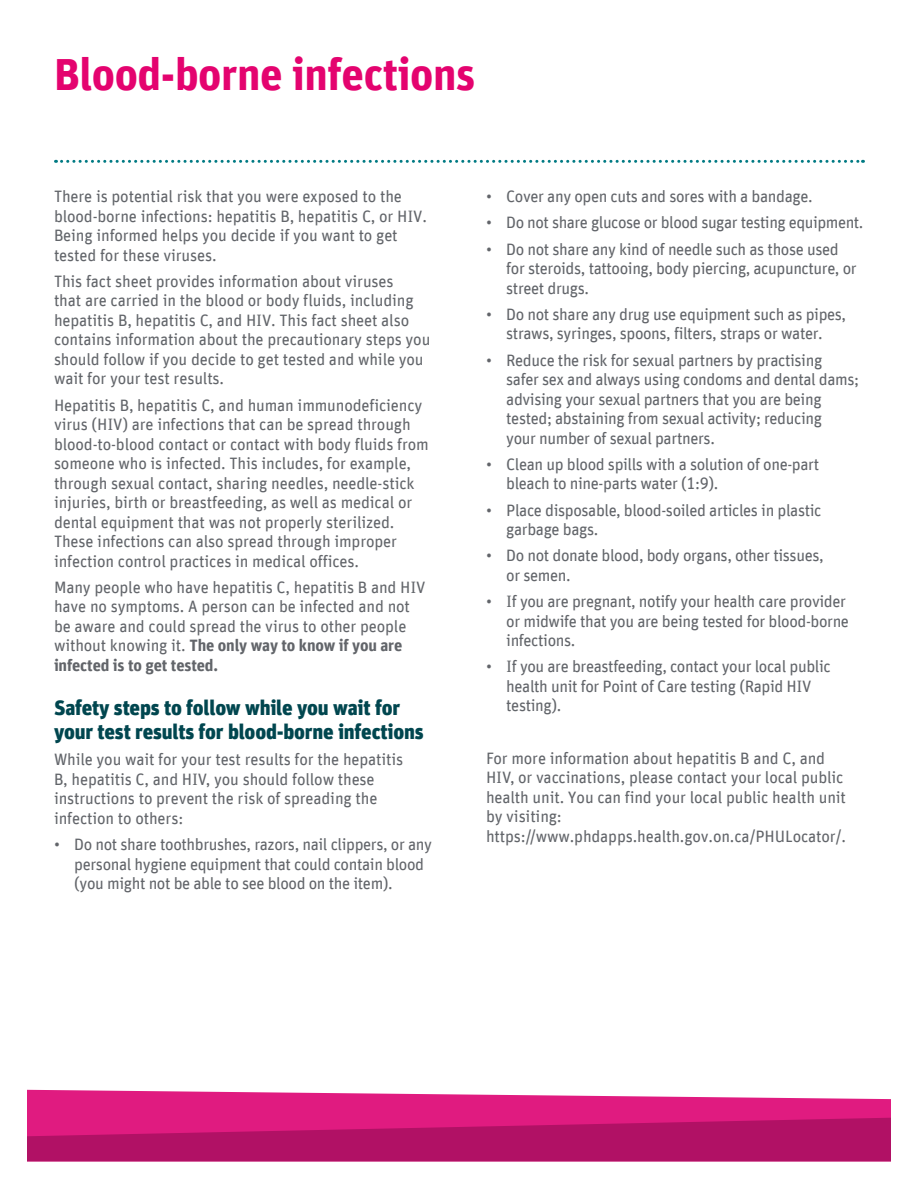
<style>
.page{position:relative;width:918px;height:1188px;background:#fff}
.page>*{position:absolute;margin:0;border:0;box-sizing:border-box;transform-origin:0 0}
.t1{font:700 45px "Unit Pro";letter-spacing:-.01em;color:#e4036f}
.subhead{font:900 21px/24px "Unit Pro";letter-spacing:-.01em;color:#00464f}
.text{font:16.5px/19.5px "Unit Pro";letter-spacing:-.01em;color:#62656a}
.bullets{font:16.5px/19.5px "Unit Pro";letter-spacing:-.025em;color:#62656a}
.s1{font-weight:700}
</style>
<div class="page">
<svg style="left:27px;top:1090px;width:864px;height:28px;background:#e43f94"></svg>
<svg style="left:27px;top:1118px;width:864px;height:43px;background:#ba136a"></svg>
<svg style="left:56px;top:160px;width:807px;height:3px"></svg>
<p class="t1" style="left:54px;top:41px;width:423px">Blood-borne infections</p>
<p class="text" style="left:54px;top:186px;width:374px">There is potential risk that you were exposed to the blood-borne infections: hepatitis B, hepatitis C, or HIV.<br>Being informed helps you decide if you want to get tested for these viruses.</p>
<p class="text" style="left:54px;top:271px;width:378px">This fact sheet provides information about viruses<br>that are carried in the blood or body fluids, including hepatitis B, hepatitis C, and HIV. This fact sheet also contains information about the precautionary steps you should follow if you decide to get tested and while you wait for your test results.</p>
<p class="text" style="left:54px;top:394px;width:376px">Hepatitis B, hepatitis C, and human immunodeficiency virus (HIV) are infections that can be spread through blood-to-blood contact or contact with body fluids from someone who is infected. This includes, for example, through sexual contact, sharing needles, needle-stick injuries, birth or breastfeeding, as well as medical or dental equipment that was not properly sterilized.<br>These infections can also spread through improper infection control practices in medical offices.</p>
<p class="text" style="left:54px;top:577px;width:373px">Many people who have hepatitis C, hepatitis B and HIV have no symptoms. A person can be infected and not be aware and could spread the virus to other people without knowing it. <span class="s1">The only way to know if you are infected is to get tested.</span></p>
<h1 class="subhead" style="left:54px;top:694px;width:371px">Safety steps to follow while you wait for your test results for blood-borne infections</h1>
<p class="text" style="left:54px;top:749px;width:351px">While you wait for your test results for the hepatitis B, hepatitis C, and HIV, you should follow these instructions to prevent the risk of spreading the infection to others:</p>
<p class="bullets" style="left:74px;top:834px;width:359px;text-indent:-20px">• Do not share toothbrushes, razors, nail clippers, or any personal hygiene equipment that could contain blood (you might not be able to see blood on the item).</p>
<p class="bullets" style="left:486px;top:186px;width:328px">• Cover any open cuts and sores with a bandage.</p>
<p class="bullets" style="left:486px;top:212px;width:379px">• Do not share glucose or blood sugar testing equipment.</p>
<p class="bullets" style="left:506px;top:238px;width:352px;text-indent:-20px">• Do not share any kind of needle such as those used for steroids, tattooing, body piercing, acupuncture, or street drugs.</p>
<p class="bullets" style="left:486px;top:304px;width:362px;text-align:center">• Do not share any drug use equipment such as pipes, straws, syringes, spoons, filters, straps or water.</p>
<p class="bullets" style="left:506px;top:349px;width:354px;text-indent:-20px">• Reduce the risk for sexual partners by practising safer sex and always using condoms and dental dams; advising your sexual partners that you are being tested; abstaining from sexual activity; reducing<br>your number of sexual partners.</p>
<p class="bullets" style="left:506px;top:454px;width:315px;text-indent:-20px">• Clean up blood spills with a solution of one-part bleach to nine-parts water (1:9).</p>
<p class="bullets" style="left:506px;top:499px;width:317px;text-indent:-20px">• Place disposable, blood-soiled articles in plastic garbage bags.</p>
<p class="bullets" style="left:506px;top:545px;width:319px;text-indent:-20px">• Do not donate blood, body organs, other tissues, or semen.</p>
<p class="bullets" style="left:506px;top:591px;width:344px;text-indent:-20px">• If you are pregnant, notify your health care provider or midwife that you are being tested for blood-borne infections.</p>
<p class="bullets" style="left:506px;top:656px;width:326px;text-indent:-20px">• If you are breastfeeding, contact your local public health unit for Point of Care testing (Rapid HIV testing).</p>
<p class="text" style="left:486px;top:748px;width:362px">For more information about hepatitis B and C, and HIV, or vaccinations, please contact your local public health unit. You can find your local public health unit by visiting: https://www.phdapps.health.gov.on.ca/PHULocator/.</p>
</div>
